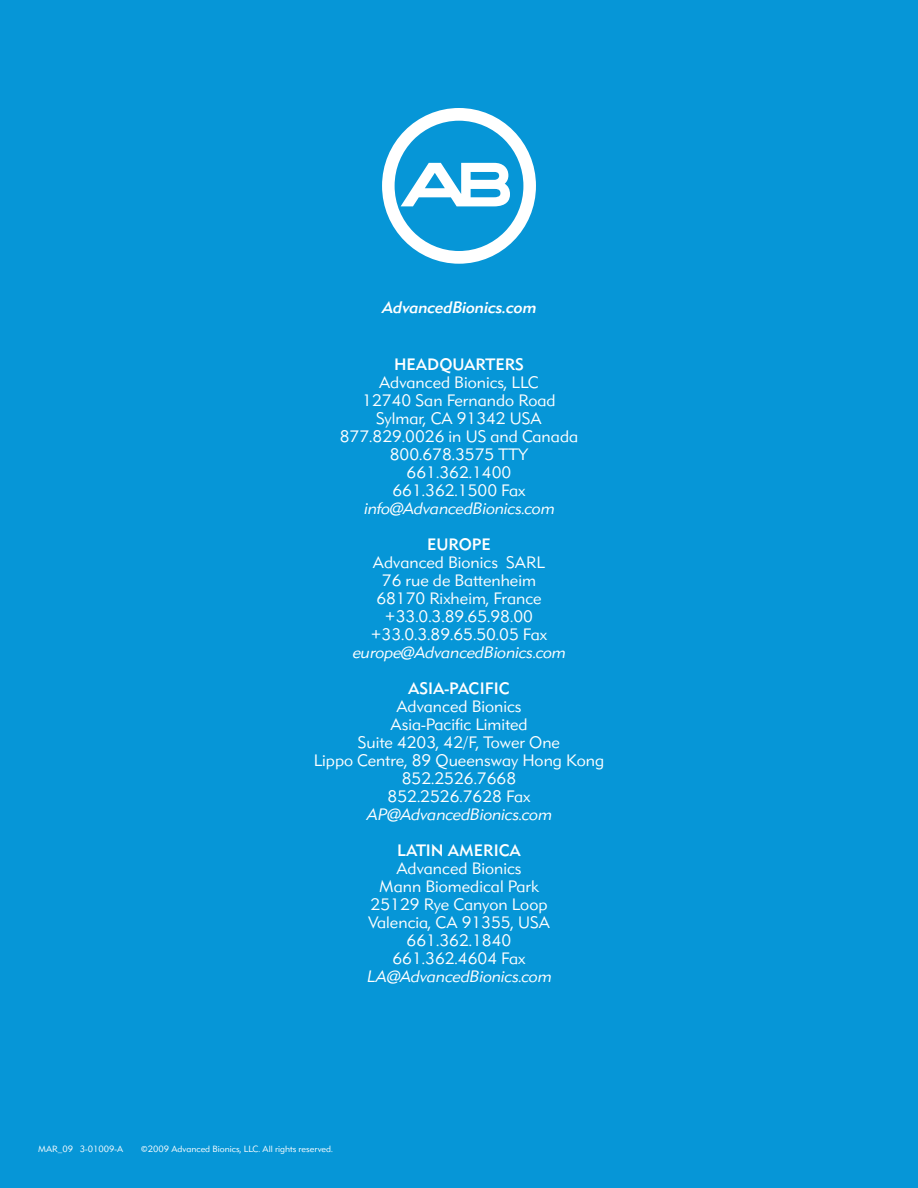
<style>
.page{position:relative;width:918px;height:1188px;background:#0696d7}
.page>*{position:absolute;margin:0;border:0;box-sizing:border-box;transform-origin:0 0}
.t1{font:300 16.5px/18px "DH Sans";color:#fff;text-align:center}
.t2{font:italic 300 16.5px "DH Sans";color:#fff}
.t3{font:500 16.5px "DH Sans";color:#fff}
.references{font:italic 500 16.5px "DH Sans";color:#fff}
.t4{font:300 9px "DH Sans";color:#fff}
</style>
<div class="page">
<svg style="left:382px;top:108px;width:154px;height:156px"></svg>
<p class="references" style="left:382px;top:297px;width:156px">AdvancedBionics.com</p>
<p class="t3" style="left:394px;top:354px;width:131px">HEADQUARTERS</p>
<p class="t1" style="left:379px;top:373px;width:161px">Advanced Bionics, LLC</p>
<p class="t1" style="left:362px;top:391px;width:195px">12740 San Fernando Road</p>
<p class="t1" style="left:376px;top:409px;width:167px">Sylmar, CA 91342 USA</p>
<p class="t1" style="left:340px;top:427px;width:240px">877.829.0026 in US and Canada</p>
<p class="t1" style="left:390px;top:445px;width:140px">800.678.3575 TTY</p>
<p class="t1" style="left:407px;top:463px;width:106px">661.362.1400</p>
<p class="t1" style="left:392px;top:481px;width:135px">661.362.1500 Fax</p>
<p class="t2" style="left:364px;top:498px;width:192px">info@AdvancedBionics.com</p>
<p class="t3" style="left:427px;top:534px;width:65px">EUROPE</p>
<p class="t1" style="left:373px;top:553px;width:174px">Advanced Bionics SARL</p>
<p class="t1" style="left:382px;top:571px;width:156px">76 rue de Battenheim</p>
<p class="t1" style="left:376px;top:589px;width:167px">68170 Rixheim, France</p>
<p class="t1" style="left:385px;top:607px;width:150px">+33.0.3.89.65.98.00</p>
<p class="t1" style="left:371px;top:625px;width:178px">+33.0.3.89.65.50.05 Fax</p>
<p class="t2" style="left:353px;top:642px;width:214px">europe@AdvancedBionics.com</p>
<p class="t3" style="left:408px;top:678px;width:103px">ASIA-PACIFIC</p>
<p class="t1" style="left:390px;top:697px;width:139px">Advanced Bionics<br>Asia-Pacific Limited</p>
<p class="t1" style="left:358px;top:733px;width:204px">Suite 4203, 42/F, Tower One</p>
<p class="t1" style="left:314px;top:751px;width:292px">Lippo Centre, 89 Queensway Hong Kong</p>
<p class="t1" style="left:402px;top:769px;width:116px">852.2526.7668</p>
<p class="t1" style="left:388px;top:787px;width:144px">852.2526.7628 Fax</p>
<p class="t2" style="left:366px;top:804px;width:187px">AP@AdvancedBionics.com</p>
<p class="t3" style="left:397px;top:840px;width:125px">LATIN AMERICA</p>
<p class="t1" style="left:396px;top:859px;width:127px">Advanced Bionics</p>
<p class="t1" style="left:379px;top:877px;width:161px">Mann Biomedical Park</p>
<p class="t1" style="left:371px;top:895px;width:178px">25129 Rye Canyon Loop</p>
<p class="t1" style="left:368px;top:913px;width:183px">Valencia, CA 91355, USA</p>
<p class="t1" style="left:407px;top:931px;width:106px">661.362.1840</p>
<p class="t1" style="left:392px;top:949px;width:135px">661.362.4604 Fax</p>
<p class="t2" style="left:367px;top:966px;width:186px">LA@AdvancedBionics.com</p>
<p class="t4" style="left:38px;top:1143px;width:87px">MAR_09 3-01009-A</p>
<p class="t4" style="left:141px;top:1143px;width:193px">©2009 Advanced Bionics, LLC. All rights reserved.</p>
</div>
